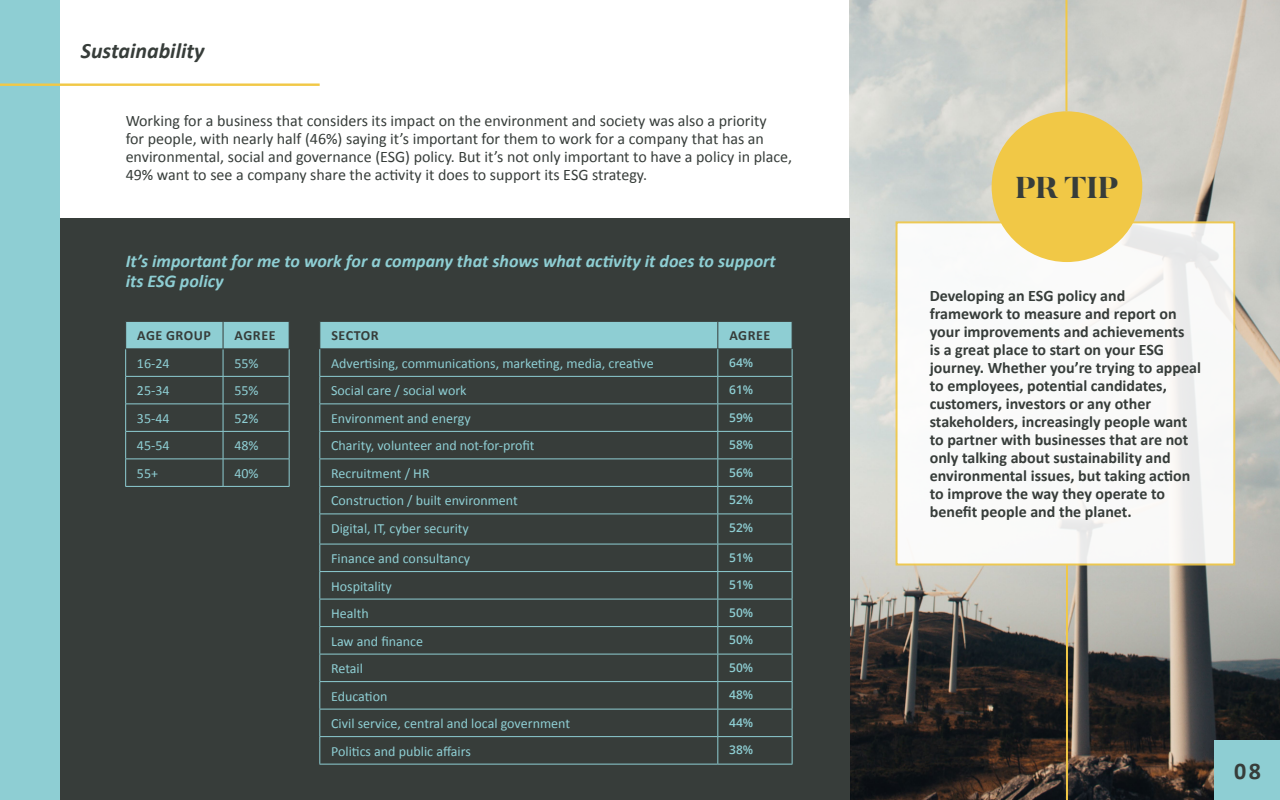
<style>
.page{position:relative;width:1280px;height:800px;background:#fff}
.page>*{position:absolute;margin:0;border:0;box-sizing:border-box;transform-origin:0 0}
.t1{font:800 30px "Butler";color:#373d3a}
.t2{font:700 24px "Calibri";color:#373d3a}
.t3{font:italic 700 22px "Calibri";color:#373d3a}
.t4{font:italic 700 18px/20px "Calibri";color:#8eced3}
.t5{font:700 16px/18px "Calibri";color:#373d3a}
.t6{font:16px/18px "Calibri";color:#373d3a}
.t7{font:14px "Calibri";color:#8eced3}
.t8{font:700 14px "Calibri";letter-spacing:.04em;color:#373d3a}
.t9{font:600 12px "Open Sans";color:#8eced3}
</style>
<div class="page">
<img style="left:849px;top:0;width:431px;height:800px">
<div style="left:18px;top:218px;width:831px;height:582px;background:#373d3a"></div>
<div style="left:0;top:0;width:60px;height:800px;background:#8eced3"></div>
<svg style="left:319px;top:321px;width:474px;height:193px"></svg>
<hr style="left:319px;top:514px;width:399px;height:1px;background:#8eced3">
<hr style="left:319px;top:514px;width:1px;height:30px;background:#8eced3">
<hr style="left:718px;top:514px;width:74px;height:1px;background:#8eced3">
<hr style="left:717px;top:514px;width:1px;height:30px;background:#8eced3">
<hr style="left:792px;top:514px;width:1px;height:30px;background:#8eced3">
<hr style="left:319px;top:544px;width:399px;height:1px;background:#8eced3">
<hr style="left:718px;top:544px;width:74px;height:1px;background:#8eced3">
<hr style="left:319px;top:571px;width:399px;height:1px;background:#8eced3">
<hr style="left:718px;top:571px;width:74px;height:1px;background:#8eced3">
<hr style="left:319px;top:599px;width:399px;height:1px;background:#8eced3">
<hr style="left:718px;top:599px;width:74px;height:1px;background:#8eced3">
<hr style="left:319px;top:626px;width:399px;height:1px;background:#8eced3">
<hr style="left:718px;top:626px;width:74px;height:1px;background:#8eced3">
<hr style="left:319px;top:654px;width:399px;height:1px;background:#8eced3">
<hr style="left:718px;top:654px;width:74px;height:1px;background:#8eced3">
<hr style="left:319px;top:681px;width:399px;height:1px;background:#8eced3">
<hr style="left:718px;top:681px;width:74px;height:1px;background:#8eced3">
<hr style="left:319px;top:709px;width:399px;height:1px;background:#8eced3">
<hr style="left:718px;top:709px;width:74px;height:1px;background:#8eced3">
<hr style="left:319px;top:736px;width:399px;height:1px;background:#8eced3">
<svg style="left:319px;top:544px;width:1px;height:220px"></svg>
<hr style="left:718px;top:736px;width:74px;height:1px;background:#8eced3">
<svg style="left:717px;top:544px;width:1px;height:220px"></svg>
<svg style="left:792px;top:544px;width:1px;height:220px"></svg>
<hr style="left:319px;top:764px;width:399px;height:1px;background:#8eced3">
<hr style="left:718px;top:764px;width:74px;height:1px;background:#8eced3">
<hr style="left:125px;top:486px;width:98px;height:1px;background:#8eced3">
<hr style="left:223px;top:486px;width:66px;height:1px;background:#8eced3">
<svg style="left:125px;top:321px;width:165px;height:165px"></svg>
<hr style="left:125px;top:349px;width:98px;height:1px;background:#373d3a">
<hr style="left:223px;top:349px;width:66px;height:1px;background:#373d3a">
<hr style="left:1066px;top:564px;width:2px;height:236px;background:#f1c846">
<div style="left:896px;top:221px;width:339px;height:345px;background:#fff;border:2px solid #f1c846"></div>
<div style="left:993px;top:113px;width:148px;height:148px;background:#f1c846;border-radius:50%"></div>
<div style="left:992px;top:111px;width:150px;height:151px;border:3px solid #f1c846;border-radius:50%"></div>
<hr style="left:1065px;top:0;width:2px;height:111px;background:#f1c846">
<div style="left:1215px;top:740px;width:65px;height:60px;background:#8eced3"></div>
<hr style="left:0;top:83px;width:320px;height:3px;background:#f1c846">
<h3 class="t3" style="left:81px;top:35px;width:125px">Sustainability</h3>
<p class="t6" style="left:126px;top:111px;width:668px">Working for a business that considers its impact on the environment and society was also a priority<br>for people, with nearly half (46%) saying it’s important for them to work for a company that has an environmental, social and governance (ESG) policy. But it’s not only important to have a policy in place, 49% want to see a company share the activity it does to support its ESG strategy.</p>
<p class="t4" style="left:126px;top:250px;width:652px">It’s important for me to work for a company that shows what activity it does to support its ESG policy</p>
<p class="t8" style="left:137px;top:326px;width:75px">AGE GROUP</p>
<p class="t8" style="left:235px;top:326px;width:42px">AGREE</p>
<p class="t7" style="left:137px;top:354px;width:34px">16-24</p>
<p class="t7" style="left:234px;top:354px;width:26px">55%</p>
<p class="t7" style="left:137px;top:381px;width:34px">25-34</p>
<p class="t7" style="left:234px;top:381px;width:26px">55%</p>
<p class="t7" style="left:137px;top:409px;width:34px">35-44</p>
<p class="t7" style="left:234px;top:409px;width:26px">52%</p>
<p class="t7" style="left:137px;top:436px;width:34px">45-54</p>
<p class="t7" style="left:234px;top:436px;width:26px">48%</p>
<p class="t7" style="left:137px;top:464px;width:23px">55+</p>
<p class="t7" style="left:234px;top:464px;width:26px">40%</p>
<p class="t8" style="left:331px;top:326px;width:49px">SECTOR</p>
<p class="t8" style="left:729px;top:326px;width:42px">AGREE</p>
<p class="t7" style="left:331px;top:354px;width:324px">Advertising, communications, marketing, media, creative</p>
<p class="t9" style="left:729px;top:354px;width:26px">64%</p>
<p class="t7" style="left:331px;top:381px;width:137px">Social care / social work</p>
<p class="t9" style="left:729px;top:381px;width:26px">61%</p>
<p class="t7" style="left:331px;top:409px;width:141px">Environment and energy</p>
<p class="t9" style="left:729px;top:409px;width:26px">59%</p>
<p class="t7" style="left:331px;top:436px;width:205px">Charity, volunteer and not-for-profit</p>
<p class="t9" style="left:729px;top:436px;width:26px">58%</p>
<p class="t7" style="left:331px;top:464px;width:100px">Recruitment / HR</p>
<p class="t9" style="left:729px;top:464px;width:26px">56%</p>
<p class="t7" style="left:331px;top:491px;width:188px">Construction / built environment</p>
<p class="t9" style="left:729px;top:491px;width:26px">52%</p>
<p class="t7" style="left:331px;top:519px;width:139px">Digital, IT, cyber security</p>
<p class="t9" style="left:729px;top:519px;width:26px">52%</p>
<p class="t7" style="left:331px;top:549px;width:141px">Finance and consultancy</p>
<p class="t9" style="left:729px;top:549px;width:26px">51%</p>
<p class="t7" style="left:331px;top:576px;width:62px">Hospitality</p>
<p class="t9" style="left:729px;top:577px;width:26px">51%</p>
<p class="t7" style="left:331px;top:604px;width:39px">Health</p>
<p class="t9" style="left:729px;top:604px;width:26px">50%</p>
<p class="t7" style="left:331px;top:631px;width:93px">Law and finance</p>
<p class="t9" style="left:729px;top:632px;width:26px">50%</p>
<p class="t7" style="left:331px;top:659px;width:33px">Retail</p>
<p class="t9" style="left:729px;top:659px;width:26px">50%</p>
<p class="t7" style="left:331px;top:686px;width:58px">Education</p>
<p class="t9" style="left:729px;top:687px;width:26px">48%</p>
<p class="t7" style="left:331px;top:714px;width:240px">Civil service, central and local government</p>
<p class="t9" style="left:729px;top:714px;width:26px">44%</p>
<p class="t7" style="left:331px;top:741px;width:141px">Politics and public affairs</p>
<p class="t9" style="left:729px;top:742px;width:26px">38%</p>
<h1 class="t1" style="left:1016px;top:168px;width:104px">PR TIP</h1>
<p class="t5" style="left:930px;top:286px;width:273px">Developing an ESG policy and framework to measure and report on your improvements and achievements<br>is a great place to start on your ESG journey. Whether you’re trying to appeal to employees, potential candidates, customers, investors or any other stakeholders, increasingly people want to partner with businesses that are not only talking about sustainability and environmental issues, but taking action to improve the way they operate to benefit people and the planet.</p>
<h2 class="t2" style="left:1234px;top:754px;width:28px">08</h2>
</div>
